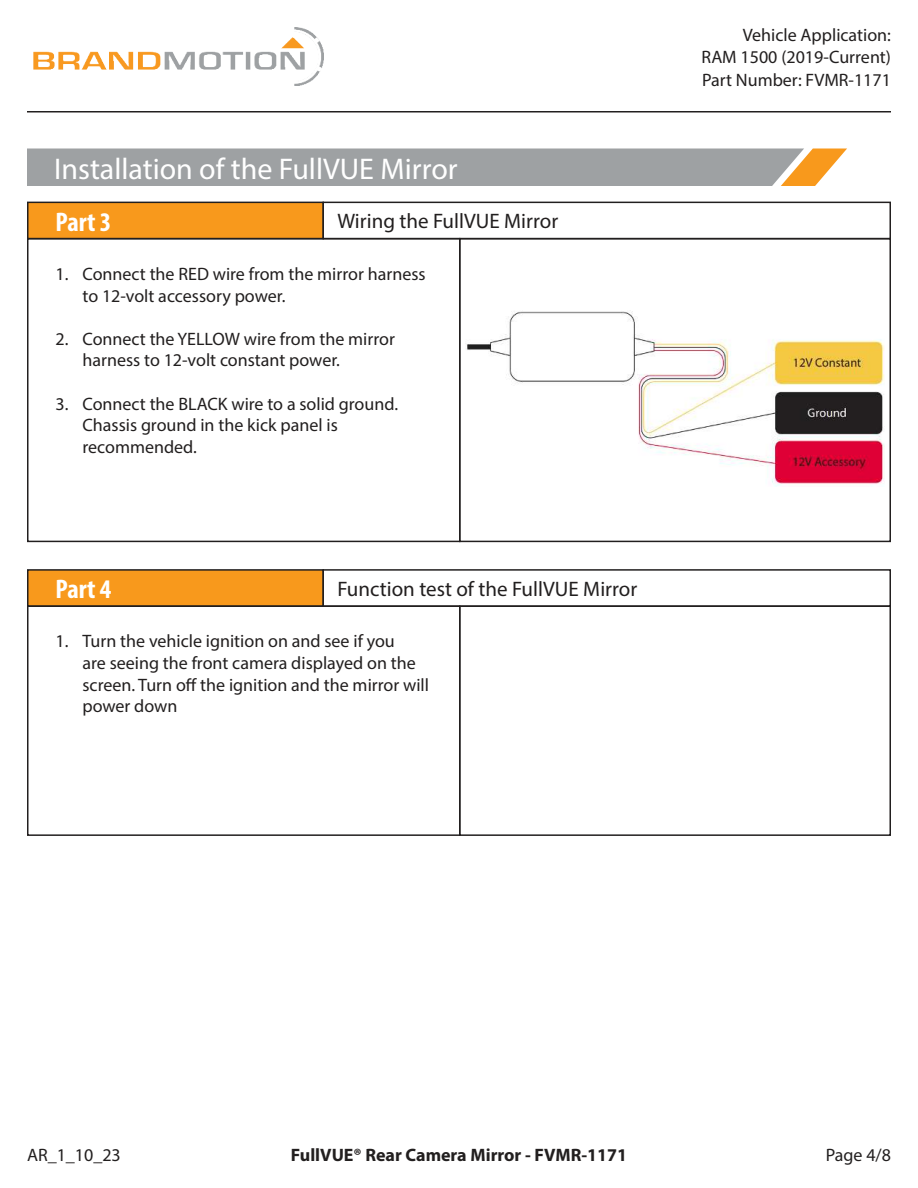
<style>
.page{position:relative;width:918px;height:1188px;background:#fff}
.page>*{position:absolute;margin:0;border:0;box-sizing:border-box;transform-origin:0 0}
.t1{font:30px "Myriad Pro";color:#fff}
.t2{font:700 condensed 27px "Myriad Pro";color:#fff}
.t3{font:21px "Myriad Pro";color:#221f1f}
.t4{font:18px/21.6px "Myriad Pro";color:#221f1f}
.t5{font:700 18px "Myriad Pro";color:#221f1f}
</style>
<div class="page">
<img style="left:33px;top:27px;width:290px;height:59px">
<hr style="left:27px;top:111px;width:864px;height:1px;background:#221f1f">
<svg style="left:27px;top:148px;width:820px;height:38px;background:#a5a4a1"></svg>
<div style="left:28px;top:202px;width:295px;height:37px;background:#f8991c"></div>
<div style="left:27px;top:202px;width:297px;height:37px;border:2px solid #221f1f"></div>
<div style="left:28px;top:570px;width:295px;height:36px;background:#f8991c"></div>
<div style="left:27px;top:569px;width:297px;height:38px;border:2px solid #221f1f"></div>
<div style="left:459px;top:238px;width:432px;height:304px;border:2px solid #221f1f"></div>
<div style="left:459px;top:605px;width:432px;height:231px;border:2px solid #221f1f"></div>
<div style="left:323px;top:202px;width:568px;height:37px;border:2px solid #221f1f"></div>
<div style="left:323px;top:569px;width:568px;height:38px;border:2px solid #221f1f"></div>
<div style="left:27px;top:238px;width:434px;height:304px;border:2px solid #221f1f"></div>
<div style="left:27px;top:605px;width:434px;height:231px;border:2px solid #221f1f"></div>
<img style="left:466px;top:311px;width:418px;height:176px">
<h1 class="t1" style="left:54px;top:157px;width:405px">Installation of the FullVUE Mirror</h1>
<h2 class="t2" style="left:56px;top:212px;width:57px">Part 3</h2>
<p class="t3" style="left:338px;top:213px;width:222px">Wiring the FullVUE Mirror</p>
<p class="t4" style="left:82px;top:265px;width:345px;text-indent:-27px">1. Connect the RED wire from the mirror harness to 12-volt accessory power.</p>
<p class="t4" style="left:82px;top:329px;width:314px;text-indent:-27px">2. Connect the YELLOW wire from the mirror harness to 12-volt constant power.</p>
<p class="t4" style="left:82px;top:394px;width:317px;text-indent:-27px">3. Connect the BLACK wire to a solid ground.<br>Chassis ground in the kick panel is recommended.</p>
<h2 class="t2" style="left:56px;top:579px;width:57px">Part 4</h2>
<p class="t3" style="left:338px;top:581px;width:301px">Function test of the FullVUE Mirror</p>
<p class="t4" style="left:82px;top:632px;width:348px;text-indent:-27px">1. Turn the vehicle ignition on and see if you<br>are seeing the front camera displayed on the screen. Turn off the ignition and the mirror will power down</p>
<p class="t4" style="left:702px;top:25px;width:191px;line-height:22.5px;text-align:justify;text-indent:41px">Vehicle Application:<br>RAM 1500 (2019-Current)<br>Part Number: FVMR-1171</p>
<p class="t4" style="left:27px;top:1146px;width:95px">AR_1_10_23</p>
<p class="t5" style="left:291px;top:1144px;width:338px">FullVUE®️ Rear Camera Mirror - FVMR-1171</p>
<p class="t4" style="left:826px;top:1146px;width:67px">Page 4/8</p>
</div>
